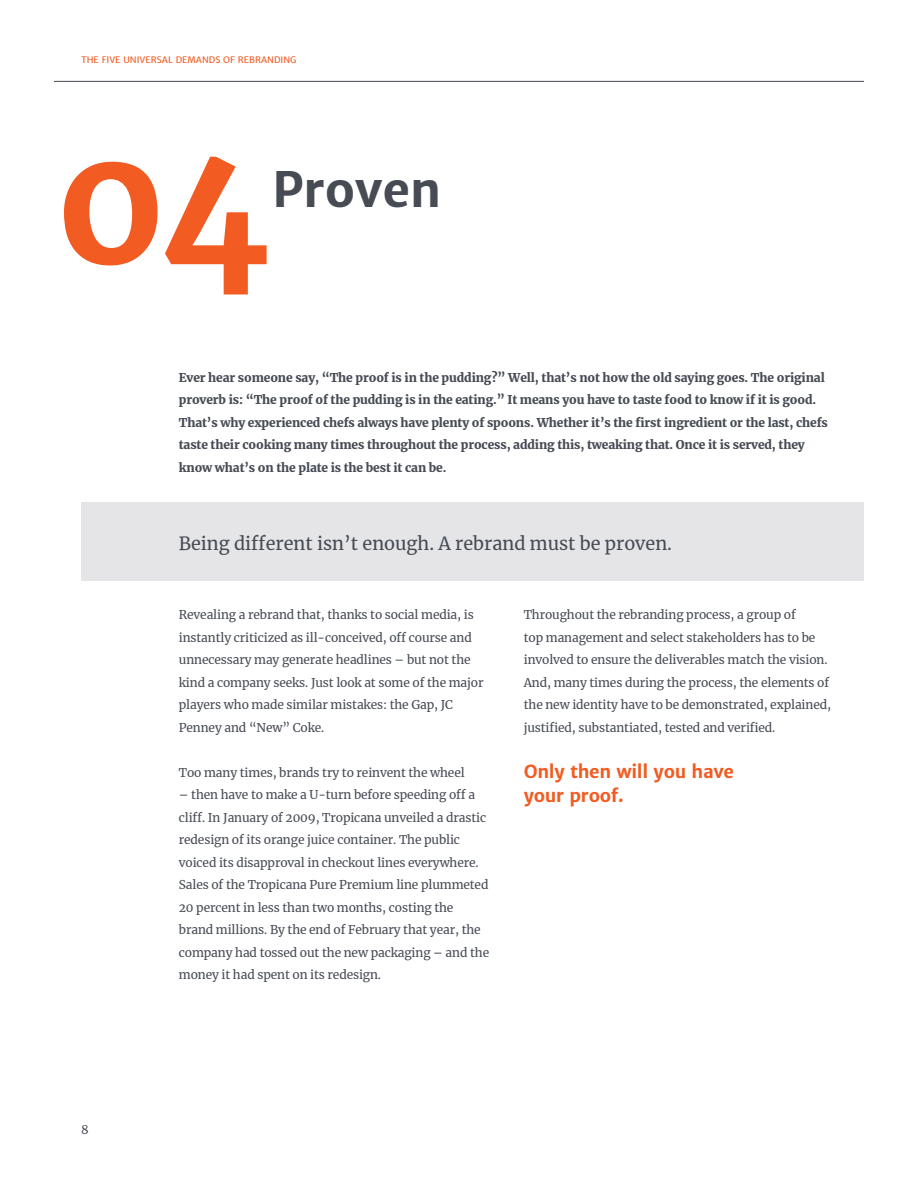
<style>
.page{position:relative;width:918px;height:1188px;background:#fff}
.page>*{position:absolute;margin:0;border:0;box-sizing:border-box;transform-origin:0 0}
.t1{font:700 165px "Merriweather Sans";color:#f25b21}
.t2{font:700 48px "Merriweather Sans";letter-spacing:-.01em;color:#464b54}
.t3{font:18px "Merriweather";color:#464b54}
.t4{font:700 18px/24px "Merriweather Sans";letter-spacing:-.02em;color:#f25b21}
.t5{font:12px/22.5px "Merriweather";letter-spacing:-.01em;color:#464b54}
.t6{font:900 12px/22.5px "Merriweather";letter-spacing:-.01em;color:#464b54}
.t7{font:9px "Merriweather Sans";color:#f25b21}
</style>
<div class="page">
<div style="left:81px;top:502px;width:783px;height:78px;background:#e5e5e7"></div>
<hr style="left:54px;top:81px;width:810px;height:1px;background:#464b54">
<p class="t7" style="left:81px;top:54px;width:217px">THE FIVE UNIVERSAL DEMANDS OF REBRANDING</p>
<h1 class="t1" style="left:54px;top:103px;width:218px">04</h1>
<h2 class="t2" style="left:272px;top:160px;width:171px">Proven</h2>
<p class="t6" style="left:179px;top:366px;width:651px">Ever hear someone say, “The proof is in the pudding?” Well, that’s not how the old saying goes. The original proverb is: “The proof of the pudding is in the eating.” It means you have to taste food to know if it is good.<br>That’s why experienced chefs always have plenty of spoons. Whether it’s the first ingredient or the last, chefs taste their cooking many times throughout the process, adding this, tweaking that. Once it is served, they know what’s on the plate is the best it can be.</p>
<h3 class="t3" style="left:179px;top:531px;width:495px">Being different isn’t enough. A rebrand must be proven.</h3>
<p class="t5" style="left:81px;top:1118px;width:9px">8</p>
<p class="t5" style="left:179px;top:603px;width:306px">Revealing a rebrand that, thanks to social media, is instantly criticized as ill-conceived, off course and unnecessary may generate headlines – but not the kind a company seeks. Just look at some of the major players who made similar mistakes: the Gap, JC Penney and “New” Coke.</p>
<p class="t5" style="left:179px;top:761px;width:287px">Too many times, brands try to reinvent the wheel</p>
<p class="t5" style="left:179px;top:783px;width:312px">– then have to make a U-turn before speeding off a cliff. In January of 2009, Tropicana unveiled a drastic redesign of its orange juice container. The public voiced its disapproval in checkout lines everywhere.<br>Sales of the Tropicana Pure Premium line plummeted 20 percent in less than two months, costing the brand millions. By the end of February that year, the company had tossed out the new packaging – and the money it had spent on its redesign.</p>
<p class="t5" style="left:524px;top:603px;width:309px">Throughout the rebranding process, a group of<br>top management and select stakeholders has to be involved to ensure the deliverables match the vision.<br>And, many times during the process, the elements of the new identity have to be demonstrated, explained, justified, substantiated, tested and verified.</p>
<h3 class="t4" style="left:524px;top:760px;width:212px">Only then will you have your proof.</h3>
</div>
